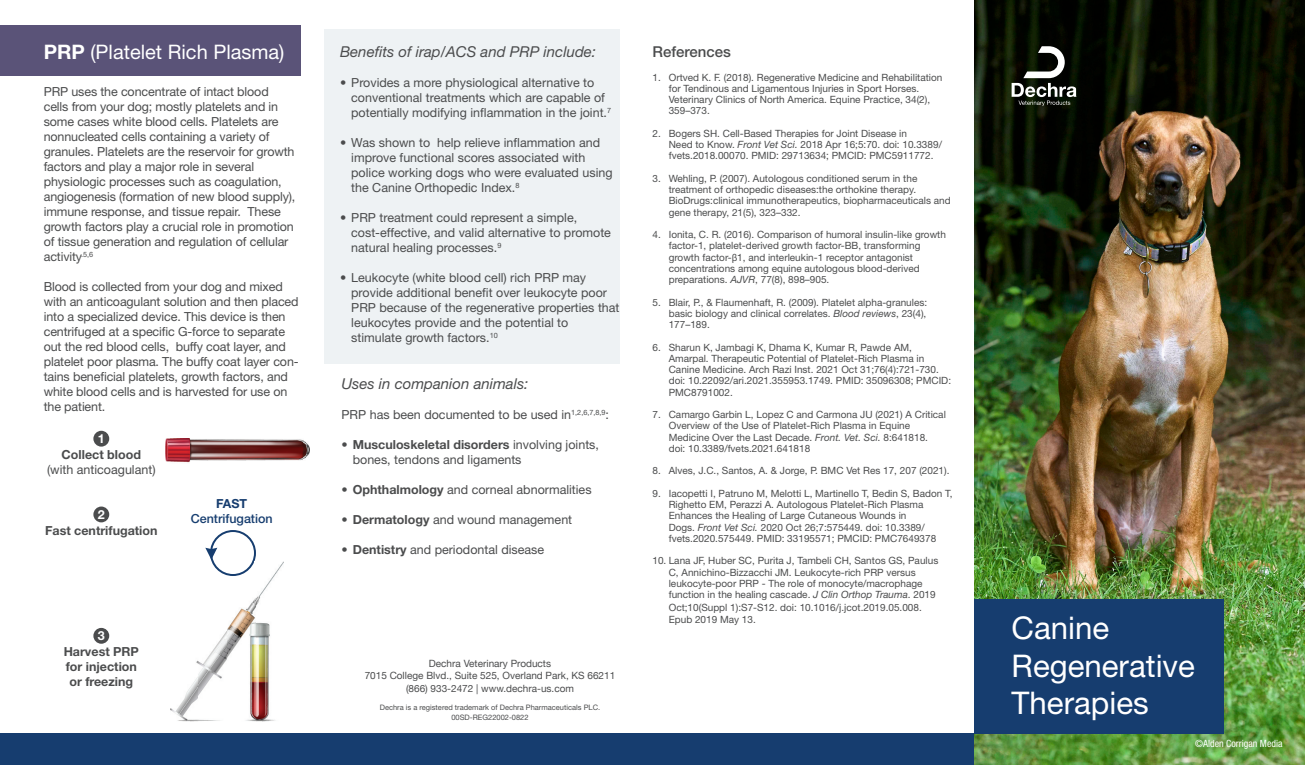
<style>
.page{position:relative;width:1305px;height:765px;background:#fff}
.page>*{position:absolute;margin:0;border:0;box-sizing:border-box;transform-origin:0 0}
.t1{font:31.25px/37.5px "Helvetica Neue LT Std";color:#fff}
.t2{font:20px "Helvetica Neue LT Std";color:#fff}
.t3{font:italic 15px "Helvetica Neue LT Std";color:#4b4c4d}
.t4{font:500 15px "Helvetica Neue LT Std";color:#4b4c4d}
.t5{font:12.5px/15px "Helvetica Neue LT Std";letter-spacing:-.01em;color:#4b4c4d}
.t6{font:700 12.5px/16.2px "Helvetica Neue LT Std";color:#4b4c4d;text-align:center}
.t7{font:500 12.5px "Helvetica Neue LT Std";color:#163d6f}
.t8{font:700 12.5px "Helvetica Neue LT Std";color:#163d6f}
.t9{font:700 12.5px "Helvetica Neue LT Std";color:#fff}
.t10{font:10px/11.2px "Helvetica Neue LT Std";color:#4b4c4d}
.t11{font:10px "Helvetica Neue";color:#4b4c4d}
.t12{font:condensed 10px "Helvetica Neue LT Std";color:#fff}
.t13{font:7.5px "Helvetica Neue LT Std";color:#4b4c4d}
.s1{font-weight:700}
.s2{color:#fff}
.s3{font-style:italic}
.s4{font-family:"Myriad Pro"}
</style>
<div class="page">
<div style="left:0;top:733px;width:975px;height:32px;background:#163d6f"></div>
<div style="left:0;top:26px;width:300px;height:50px;background:#5a5378"></div>
<img style="left:974px;top:0;width:331px;height:765px">
<div style="left:325px;top:29px;width:295px;height:335px;background:#eef2f4"></div>
<img style="left:165px;top:439px;width:25px;height:24px">
<img style="left:190px;top:439px;width:114px;height:22px">
<img style="left:304px;top:441px;width:2px;height:18px">
<img style="left:306px;top:442px;width:3px;height:15px">
<div style="left:210px;top:530px;width:46px;height:46px;border:2px solid #163d6f;border-radius:50%"></div>
<svg style="left:205px;top:548px;width:12px;height:12px"></svg>
<img style="left:256px;top:562px;width:28px;height:160px">
<img style="left:226px;top:598px;width:30px;height:124px">
<img style="left:196px;top:632px;width:30px;height:90px">
<img style="left:170px;top:668px;width:27px;height:54px">
<div style="left:93px;top:431px;width:16px;height:16px;background:#4b4c4d;border-radius:50%"></div>
<div style="left:93px;top:507px;width:16px;height:15px;background:#4b4c4d;border-radius:50%"></div>
<div style="left:93px;top:628px;width:16px;height:16px;background:#4b4c4d;border-radius:50%"></div>
<svg style="left:1012px;top:46px;width:64px;height:60px"></svg>
<div style="left:975px;top:599px;width:249px;height:134px;background:#163d6f"></div>
<p class="t2" style="left:44px;top:40px;width:242px"><span class="s1">PRP</span> (Platelet Rich Plasma)</p>
<p class="t3" style="left:340px;top:43px;width:258px">Benefits of irap/ACS and PRP include:</p>
<p class="t5" style="left:351px;top:75px;width:261px;text-indent:-11px">• Provides a more physiological alternative to conventional treatments which are capable of potentially modifying inflammation in the joint.<sup>7</sup></p>
<p class="t5" style="left:351px;top:135px;width:263px;text-indent:-11px">• Was shown to help relieve inflammation and improve functional scores associated with police working dogs who were evaluated using the Canine Orthopedic Index.<sup>8</sup></p>
<p class="t5" style="left:351px;top:210px;width:261px;text-indent:-11px">• PRP treatment could represent a simple, cost-effective, and valid alternative to promote natural healing processes.<sup>9</sup></p>
<p class="t5" style="left:351px;top:270px;width:270px;text-indent:-11px">• Leukocyte (white blood cell) rich PRP may provide additional benefit over leukocyte poor PRP because of the regenerative properties that leukocytes provide and the potential to stimulate growth factors.<sup>10</sup></p>
<p class="t5" style="left:44px;top:84px;width:253px">PRP uses the concentrate of intact blood cells from your dog; mostly platelets and in some cases white blood cells. Platelets are nonnucleated cells containing a variety of granules. Platelets are the reservoir for growth factors and play a major role in several physiologic processes such as coagulation, angiogenesis (formation of new blood supply), immune response, and tissue repair. These growth factors play a crucial role in promotion of tissue generation and regulation of cellular activity<sup>.5,6</sup></p>
<p class="t5" style="left:44px;top:279px;width:256px">Blood is collected from your dog and mixed with an anticoagulant solution and then placed into a specialized device. This device is then centrifuged at a specific G-force to separate out the red blood cells, buffy coat layer, and platelet poor plasma. The buffy coat layer con&shy;tains beneficial platelets, growth factors, and white blood cells and is harvested for use on the patient.</p>
<p class="t3" style="left:342px;top:375px;width:188px">Uses in companion animals:</p>
<p class="t5" style="left:342px;top:407px;width:269px">PRP has been documented to be used in<sup>1,2,6,7,8,9</sup>:</p>
<p class="t5" style="left:353px;top:437px;width:248px;text-indent:-11px"><span class="s1">• Musculoskeletal disorders</span> involving joints, bones, tendons and ligaments</p>
<p class="t5" style="left:342px;top:482px;width:252px"><span class="s1">• Ophthalmology</span> and corneal abnormalities</p>
<p class="t5" style="left:342px;top:512px;width:232px"><span class="s1">• Dermatology</span> and wound management</p>
<p class="t5" style="left:342px;top:542px;width:204px"><span class="s1">• Dentistry</span> and periodontal disease</p>
<p class="t9" style="left:98px;top:430px;width:8px">1</p>
<p class="t6" style="left:62px;top:446px;width:81px">Collect blood</p>
<p class="t5" style="left:47px;top:462px;width:110px">(with anticoagulant)</p>
<p class="t6" style="left:45px;top:506px;width:114px"><span class="s2">2<br></span>Fast centrifugation</p>
<p class="t8" style="left:216px;top:496px;width:33px">FAST</p>
<p class="t7" style="left:191px;top:511px;width:83px">Centrifugation</p>
<p class="t9" style="left:98px;top:628px;width:8px">3</p>
<p class="t6" style="left:64px;top:644px;width:77px;line-height:15px;text-align:left">Harvest PRP for injection</p>
<p class="t6" style="left:69px;top:674px;width:65px">or freezing</p>
<p class="t11" style="left:429px;top:656px;width:124px">Dechra Veterinary Products</p>
<p class="t11" style="left:365px;top:668px;width:252px">7015 College Blvd., Suite 525, Overland Park, KS 66211</p>
<p class="t11" style="left:406px;top:681px;width:169px">(866) 933-2472 | www.dechra-us.com</p>
<p class="t13" style="left:380px;top:703px;width:222px">Dechra is a registered trademark of Dechra Pharmaceuticals PLC.</p>
<p class="t13" style="left:451px;top:713px;width:79px">00SD-REG22002-0822</p>
<p class="t4" style="left:652px;top:43px;width:80px">References</p>
<p class="t10" style="left:669px;top:71px;width:275px;text-indent:-16px">1. Ortved K. F. (2018). Regenerative Medicine and Rehabilitation for Tendinous and Ligamentous Injuries in Sport Horses.<br>Veterinary Clinics of North America. Equine Practice, 34(2), 359–373.</p>
<p class="t10" style="left:669px;top:128px;width:275px;text-indent:-16px">2. Bogers SH. Cell-Based Therapies for Joint Disease in<br>Need to Know. <span class="s3">Front Vet Sci.</span> 2018 Apr 16;5:70. doi: 10.3389/ fvets.2018.00070. PMID: 29713634; PMCID: PMC5911772.</p>
<p class="t10" style="left:669px;top:173px;width:283px;text-indent:-16px">3. Wehling, P. (2007). Autologous conditioned serum in the treatment of orthopedic diseases:the orthokine therapy.<br>BioDrugs:clinical immunotherapeutics, biopharmaceuticals and gene therapy, 21(5), 323–332.</p>
<p class="t10" style="left:669px;top:229px;width:279px;text-indent:-16px">4. Ionita, C. R. (2016). Comparison of humoral insulin-like growth factor-1, platelet-derived growth factor-BB, transforming growth factor-<span class="s4">β</span>1, and interleukin-1 receptor antagonist concentrations among equine autologous blood-derived preparations. <span class="s3">AJVR</span>, 77(8), 898–905.</p>
<p class="t10" style="left:669px;top:296px;width:260px;text-align:justify;text-indent:-16px">5. Blair, P., &amp; Flaumenhaft, R. (2009). Platelet alpha-granules: basic biology and clinical correlates. <span class="s3">Blood reviews</span>, 23(4), 177–189.</p>
<p class="t10" style="left:669px;top:341px;width:284px;text-indent:-16px">6. Sharun K, Jambagi K, Dhama K, Kumar R, Pawde AM, Amarpal. Therapeutic Potential of Platelet-Rich Plasma in Canine Medicine. Arch Razi Inst. 2021 Oct 31;76(4):721-730. doi: 10.22092/ari.2021.355953.1749. PMID: 35096308; PMCID:<br>PMC8791002.</p>
<p class="t10" style="left:669px;top:409px;width:279px;text-indent:-16px">7. Camargo Garbin L, Lopez C and Carmona JU (2021) A Critical Overview of the Use of Platelet-Rich Plasma in Equine Medicine Over the Last Decade. <span class="s3">Front. Vet. Sci.</span> 8:641818. doi: 10.3389/fvets.2021.641818</p>
<p class="t10" style="left:652px;top:465px;width:299px">8. Alves, J.C., Santos, A. &amp; Jorge, P. BMC Vet Res 17, 207 (2021).</p>
<p class="t10" style="left:669px;top:488px;width:285px;text-indent:-16px">9. Iacopetti I, Patruno M, Melotti L, Martinello T, Bedin S, Badon T, Righetto EM, Perazzi A. Autologous Platelet-Rich Plasma Enhances the Healing of Large Cutaneous Wounds in<br>Dogs. <span class="s3">Front Vet Sci.</span> 2020 Oct 26;7:575449. doi: 10.3389/ fvets.2020.575449. PMID: 33195571; PMCID: PMC7649378</p>
<p class="t10" style="left:669px;top:555px;width:271px;text-indent:-16px">10. Lana JF, Huber SC, Purita J, Tambeli CH, Santos GS, Paulus C, Annichino-Bizzacchi JM. Leukocyte-rich PRP versus leukocyte-poor PRP - The role of monocyte/macrophage function in the healing cascade. <span class="s3">J Clin Orthop Trauma</span>. 2019</p>
<p class="t10" style="left:669px;top:601px;width:255px;line-height:12.5px">Oct;10(Suppl 1):S7-S12. doi: 10.1016/j.jcot.2019.05.008.<br>Epub 2019 May 13.</p>
<p class="t1" style="left:1012px;top:609px;width:185px">Canine<br>Regenerative<br>Therapies</p>
<p class="t12" style="left:1195px;top:738px;width:89px">©Alden Corrigan Media</p>
</div>
